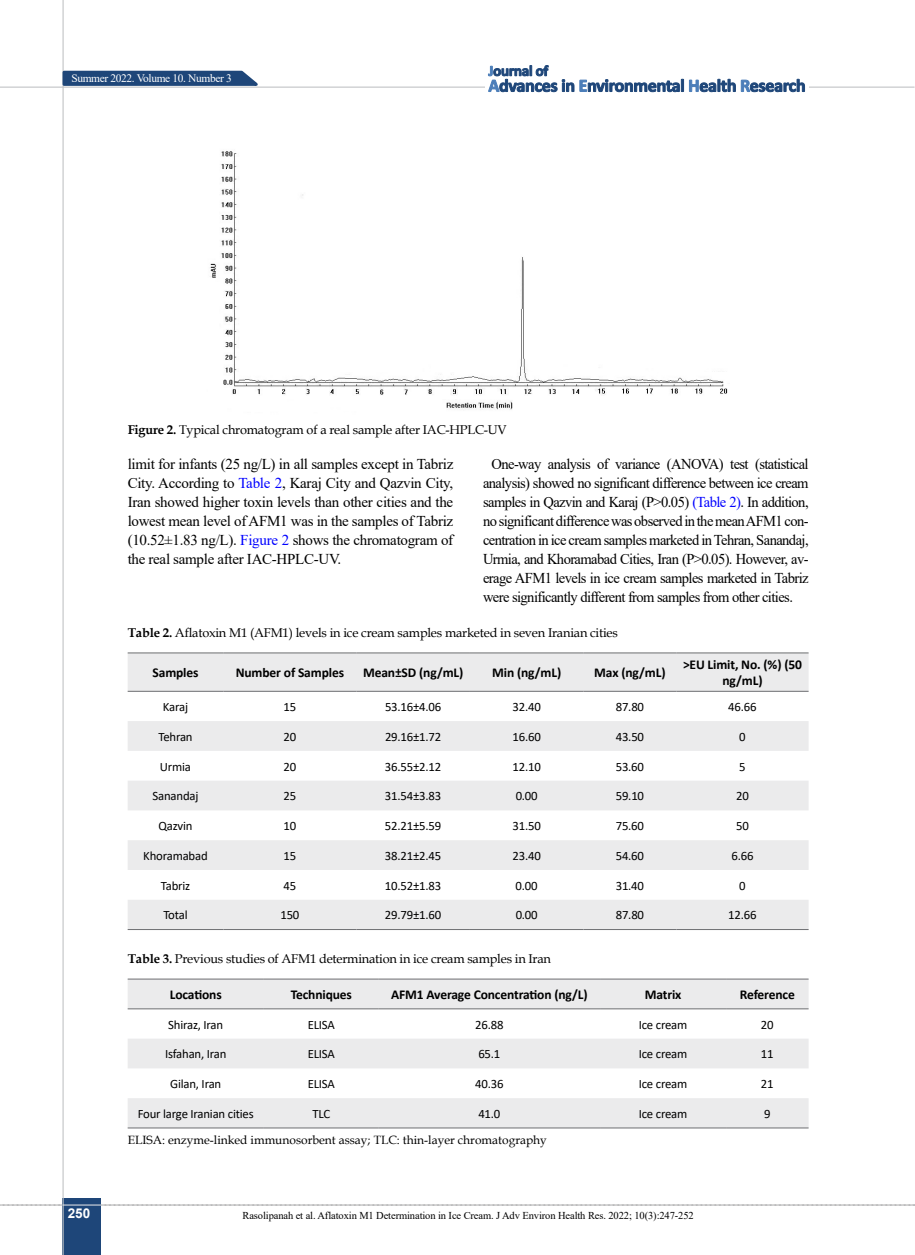
<style>
.page{position:relative;width:915px;height:1255px;background:#fff}
.page>*{position:absolute;margin:0;border:0;box-sizing:border-box;transform-origin:0 0}
.t1{font:15px/19px "Times New Roman";letter-spacing:-.03em;color:#000;text-align:justify}
.t2{font:700 13.5px/16.2px "Calibri";letter-spacing:-.01em;color:#000;text-align:center}
.t3{font:700 13.5px "Arial";color:#fff}
.t4{font:12.75px "Calibri";letter-spacing:-.015em;color:#000}
.t5{font:12.75px "Book Antiqua";letter-spacing:-.015em;color:#000}
.t6{font:12px "Book Antiqua";color:#000}
.t7{font:11.4px "Times New Roman";letter-spacing:-.03em;color:#fff}
.t8{font:10.5px "Times New Roman";letter-spacing:-.01em;color:#000}
.s1{font-weight:700}
.s2{color:#00f}
</style>
<div class="page">
<hr style="left:0;top:87px;width:914px;height:1px;background:#c2c4c6">
<svg style="left:0;top:1204px;width:915px;height:1px"></svg>
<div style="left:63px;top:1198px;width:38px;height:56px;background:#1e4679"></div>
<hr style="left:62px;top:0;width:2px;height:1254px;background:#c2c4c6">
<hr style="left:63px;top:1204px;width:38px;height:1px;background:#ebebec">
<svg style="left:61px;top:69px;width:203px;height:18px;background:#4d6c94"></svg>
<div style="left:485px;top:61px;width:323px;height:39px;background:#fff"></div>
<svg style="left:689px;top:79px;width:115px;height:13px"></svg>
<svg style="left:488px;top:65px;width:195px;height:27px"></svg>
<svg style="left:128px;top:653px;width:680px;height:276px;fill:#ebebec"></svg>
<hr style="left:128px;top:929px;width:95px;height:1px;background:#6d6e71">
<hr style="left:223px;top:929px;width:133px;height:1px;background:#6d6e71">
<hr style="left:356px;top:929px;width:114px;height:1px;background:#6d6e71">
<hr style="left:470px;top:929px;width:113px;height:1px;background:#6d6e71">
<hr style="left:583px;top:929px;width:93px;height:1px;background:#6d6e71">
<hr style="left:676px;top:929px;width:132px;height:1px;background:#6d6e71">
<hr style="left:128px;top:652px;width:95px;height:1px;background:#6d6e71">
<hr style="left:223px;top:652px;width:133px;height:1px;background:#6d6e71">
<hr style="left:356px;top:652px;width:114px;height:1px;background:#6d6e71">
<hr style="left:470px;top:652px;width:113px;height:1px;background:#6d6e71">
<hr style="left:583px;top:652px;width:93px;height:1px;background:#6d6e71">
<hr style="left:676px;top:652px;width:132px;height:1px;background:#6d6e71">
<hr style="left:128px;top:691px;width:95px;height:1px;background:#6d6e71">
<hr style="left:223px;top:691px;width:133px;height:1px;background:#6d6e71">
<hr style="left:356px;top:691px;width:114px;height:1px;background:#6d6e71">
<hr style="left:470px;top:691px;width:113px;height:1px;background:#6d6e71">
<hr style="left:583px;top:691px;width:93px;height:1px;background:#6d6e71">
<hr style="left:676px;top:691px;width:132px;height:1px;background:#6d6e71">
<svg style="left:128px;top:979px;width:680px;height:148px;fill:#ebebec"></svg>
<hr style="left:128px;top:1127px;width:136px;height:1px;background:#6d6e71">
<hr style="left:264px;top:1127px;width:114px;height:1px;background:#6d6e71">
<hr style="left:378px;top:1127px;width:222px;height:1px;background:#6d6e71">
<hr style="left:600px;top:1127px;width:125px;height:1px;background:#6d6e71">
<hr style="left:725px;top:1127px;width:83px;height:1px;background:#6d6e71">
<hr style="left:128px;top:978px;width:136px;height:1px;background:#6d6e71">
<hr style="left:264px;top:978px;width:114px;height:1px;background:#6d6e71">
<hr style="left:378px;top:978px;width:222px;height:1px;background:#6d6e71">
<hr style="left:600px;top:978px;width:125px;height:1px;background:#6d6e71">
<hr style="left:725px;top:978px;width:83px;height:1px;background:#6d6e71">
<hr style="left:128px;top:1008px;width:136px;height:1px;background:#6d6e71">
<hr style="left:264px;top:1008px;width:114px;height:1px;background:#6d6e71">
<hr style="left:378px;top:1008px;width:222px;height:1px;background:#6d6e71">
<hr style="left:600px;top:1008px;width:125px;height:1px;background:#6d6e71">
<hr style="left:725px;top:1008px;width:83px;height:1px;background:#6d6e71">
<img style="left:210px;top:151px;width:518px;height:259px">
<p class="t7" style="left:71px;top:70px;width:162px">Summer 2022. Volume 10. Number 3</p>
<p class="t5" style="left:128px;top:420px;width:380px"><span class="s1">Figure 2.</span> Typical chromatogram of a real sample after IAC-HPLC-UV</p>
<p class="t3" style="left:68px;top:1203px;width:24px">250</p>
<p class="t1" style="left:128px;top:453px;width:327px">limit for infants (25 ng/L) in all samples except in Tabriz City. According to <span class="s2">Table 2</span>, Karaj City and Qazvin City, Iran showed higher toxin levels than other cities and the lowest mean level of AFM1 was in the samples of Tabriz (10.52±1.83 ng/L). <span class="s2">Figure 2</span> shows the chromatogram of the real sample after IAC-HPLC-UV.</p>
<p class="t1" style="left:483px;top:453px;width:327px;text-indent:9px">One-way analysis of variance (ANOVA) test (statistical analysis) showed no significant difference between ice cream samples in Qazvin and Karaj (P&gt;0.05) <span class="s2">(Table 2)</span>. In addition, no significant difference was observed in the mean AFM1 con&shy;centration in ice cream samples marketed in Tehran, Sanandaj, Urmia, and Khoramabad Cities, Iran (P&gt;0.05). However, av&shy;erage AFM1 levels in ice cream samples marketed in Tabriz were significantly different from samples from other cities.</p>
<p class="t5" style="left:128px;top:623px;width:491px"><span class="s1">Table 2.</span> Aflatoxin M1 (AFM1) levels in ice cream samples marketed in seven Iranian cities</p>
<p class="t2" style="left:152px;top:664px;width:47px">Samples</p>
<p class="t2" style="left:236px;top:664px;width:110px">Number of Samples</p>
<p class="t2" style="left:363px;top:664px;width:102px">Mean±SD (ng/mL)</p>
<p class="t2" style="left:492px;top:664px;width:71px">Min (ng/mL)</p>
<p class="t2" style="left:594px;top:664px;width:73px">Max (ng/mL)</p>
<p class="t2" style="left:682px;top:656px;width:120px">&gt;EU Limit, No. (%) (50 ng/mL)</p>
<p class="t4" style="left:163px;top:698px;width:27px">Karaj</p>
<p class="t4" style="left:283px;top:698px;width:14px">15</p>
<p class="t4" style="left:385px;top:698px;width:58px">53.16±4.06</p>
<p class="t4" style="left:512px;top:698px;width:30px">32.40</p>
<p class="t4" style="left:615px;top:698px;width:30px">87.80</p>
<p class="t4" style="left:728px;top:698px;width:30px">46.66</p>
<p class="t4" style="left:158px;top:727px;width:36px">Tehran</p>
<p class="t4" style="left:283px;top:727px;width:14px">20</p>
<p class="t4" style="left:385px;top:727px;width:58px">29.16±1.72</p>
<p class="t4" style="left:512px;top:727px;width:30px">16.60</p>
<p class="t4" style="left:615px;top:727px;width:30px">43.50</p>
<p class="t4" style="left:739px;top:727px;width:8px">0</p>
<p class="t4" style="left:160px;top:757px;width:33px">Urmia</p>
<p class="t4" style="left:283px;top:757px;width:14px">20</p>
<p class="t4" style="left:385px;top:757px;width:58px">36.55±2.12</p>
<p class="t4" style="left:512px;top:757px;width:30px">12.10</p>
<p class="t4" style="left:615px;top:757px;width:30px">53.60</p>
<p class="t4" style="left:739px;top:757px;width:8px">5</p>
<p class="t4" style="left:152px;top:787px;width:47px">Sanandaj</p>
<p class="t4" style="left:283px;top:787px;width:14px">25</p>
<p class="t4" style="left:385px;top:787px;width:58px">31.54±3.83</p>
<p class="t4" style="left:515px;top:787px;width:24px">0.00</p>
<p class="t4" style="left:615px;top:787px;width:30px">59.10</p>
<p class="t4" style="left:735px;top:787px;width:14px">20</p>
<p class="t4" style="left:158px;top:817px;width:36px">Qazvin</p>
<p class="t4" style="left:283px;top:817px;width:14px">10</p>
<p class="t4" style="left:385px;top:817px;width:58px">52.21±5.59</p>
<p class="t4" style="left:512px;top:817px;width:30px">31.50</p>
<p class="t4" style="left:615px;top:817px;width:30px">75.60</p>
<p class="t4" style="left:735px;top:817px;width:14px">50</p>
<p class="t4" style="left:143px;top:846px;width:66px">Khoramabad</p>
<p class="t4" style="left:283px;top:846px;width:14px">15</p>
<p class="t4" style="left:385px;top:846px;width:58px">38.21±2.45</p>
<p class="t4" style="left:512px;top:846px;width:30px">23.40</p>
<p class="t4" style="left:615px;top:846px;width:30px">54.60</p>
<p class="t4" style="left:731px;top:846px;width:24px">6.66</p>
<p class="t4" style="left:161px;top:876px;width:31px">Tabriz</p>
<p class="t4" style="left:283px;top:876px;width:14px">45</p>
<p class="t4" style="left:385px;top:876px;width:58px">10.52±1.83</p>
<p class="t4" style="left:515px;top:876px;width:24px">0.00</p>
<p class="t4" style="left:615px;top:876px;width:30px">31.40</p>
<p class="t4" style="left:739px;top:876px;width:8px">0</p>
<p class="t4" style="left:163px;top:906px;width:26px">Total</p>
<p class="t4" style="left:280px;top:906px;width:21px">150</p>
<p class="t4" style="left:385px;top:906px;width:58px">29.79±1.60</p>
<p class="t4" style="left:515px;top:906px;width:24px">0.00</p>
<p class="t4" style="left:615px;top:906px;width:30px">87.80</p>
<p class="t4" style="left:728px;top:906px;width:30px">12.66</p>
<p class="t5" style="left:128px;top:949px;width:425px"><span class="s1">Table 3.</span> Previous studies of AFM1 determination in ice cream samples in Iran</p>
<p class="t2" style="left:170px;top:986px;width:53px">Locations</p>
<p class="t2" style="left:290px;top:986px;width:63px">Techniques</p>
<p class="t2" style="left:391px;top:986px;width:198px">AFM1 Average Concentration (ng/L)</p>
<p class="t2" style="left:644px;top:986px;width:38px">Matrix</p>
<p class="t2" style="left:739px;top:986px;width:56px">Reference</p>
<p class="t4" style="left:168px;top:1015px;width:56px">Shiraz, Iran</p>
<p class="t4" style="left:307px;top:1015px;width:29px">ELISA</p>
<p class="t4" style="left:475px;top:1015px;width:30px">26.88</p>
<p class="t4" style="left:638px;top:1015px;width:50px">Ice cream</p>
<p class="t4" style="left:760px;top:1015px;width:14px">20</p>
<p class="t4" style="left:165px;top:1045px;width:63px">Isfahan, Iran</p>
<p class="t4" style="left:307px;top:1045px;width:29px">ELISA</p>
<p class="t4" style="left:478px;top:1045px;width:24px">65.1</p>
<p class="t4" style="left:638px;top:1045px;width:50px">Ice cream</p>
<p class="t4" style="left:760px;top:1045px;width:14px">11</p>
<p class="t4" style="left:170px;top:1074px;width:53px">Gilan, Iran</p>
<p class="t4" style="left:307px;top:1074px;width:29px">ELISA</p>
<p class="t4" style="left:475px;top:1074px;width:30px">40.36</p>
<p class="t4" style="left:638px;top:1074px;width:50px">Ice cream</p>
<p class="t4" style="left:760px;top:1074px;width:14px">21</p>
<p class="t4" style="left:138px;top:1104px;width:117px">Four large Iranian cities</p>
<p class="t4" style="left:312px;top:1104px;width:19px">TLC</p>
<p class="t4" style="left:478px;top:1104px;width:24px">41.0</p>
<p class="t4" style="left:638px;top:1104px;width:50px">Ice cream</p>
<p class="t4" style="left:763px;top:1104px;width:8px">9</p>
<p class="t6" style="left:128px;top:1131px;width:420px">ELISA: enzyme-linked immunosorbent assay; TLC: thin-layer chromatography</p>
<p class="t8" style="left:242px;top:1207px;width:453px">Rasolipanah et al. Aflatoxin M1 Determination in Ice Cream. J Adv Environ Health Res. 2022; 10(3):247-252</p>
</div>
